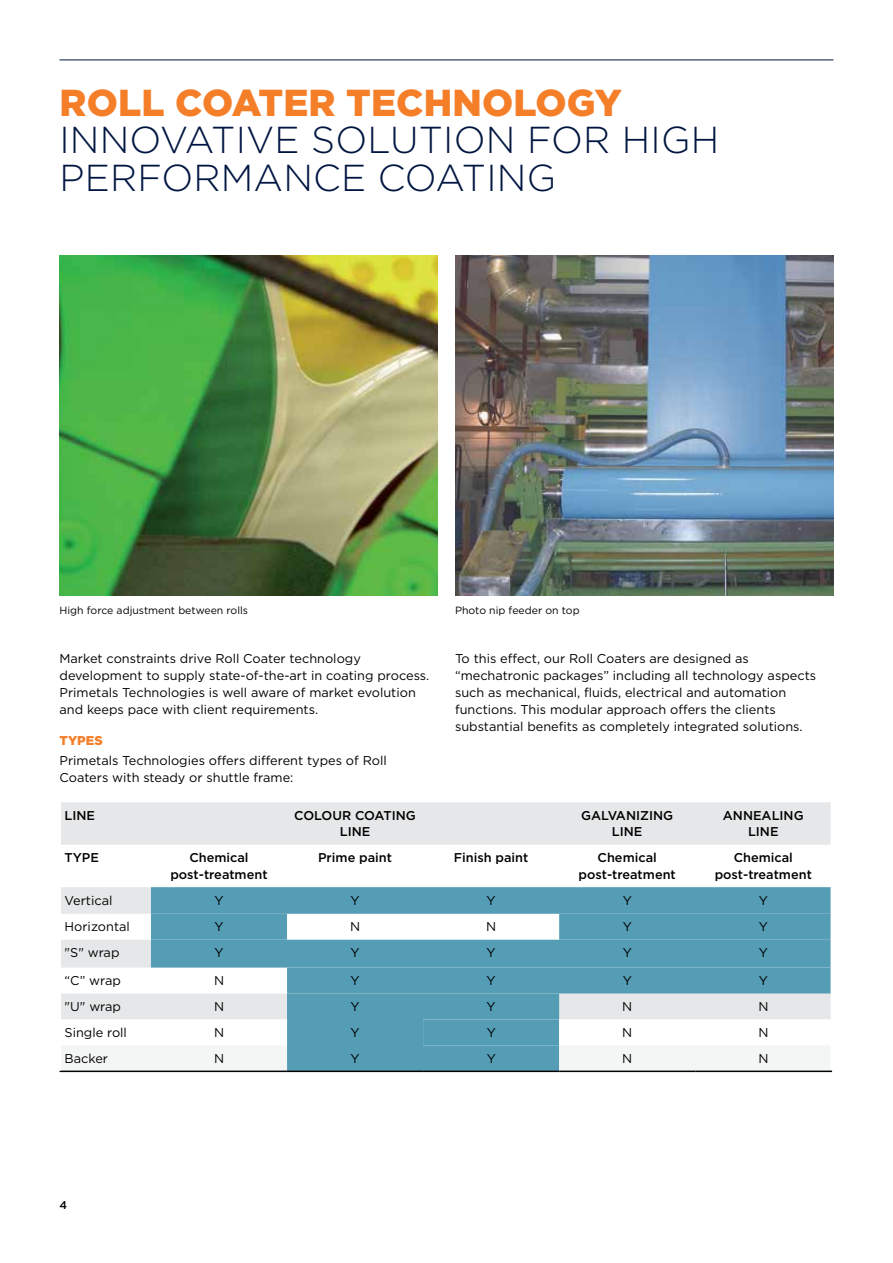
<style>
.page{position:relative;width:893px;height:1263px;background:#fff}
.page>*{position:absolute;margin:0;border:0;box-sizing:border-box;transform-origin:0 0}
.t1{font:300 37.5px/37.5px "Gotham";letter-spacing:.005em;color:#001641}
.t2{font:900 37.5px "Gotham";letter-spacing:.005em;color:#f57e29}
.t3{font:12.75px/17px "Gotham";color:#000}
.t4{font:500 12.75px/16.5px "Gotham";color:#000;text-align:center}
.t5{font:900 12.75px "Gotham";letter-spacing:.005em;color:#f57e29}
.t6{font:500 11.25px "Gotham";color:#000}
.t7{font:10.5px "Gotham";color:#000}
</style>
<div class="page">
<hr style="left:60px;top:60px;width:773px;height:1px;background:#001641">
<img style="left:60px;top:256px;width:378px;height:340px">
<img style="left:455px;top:256px;width:378px;height:340px">
<div style="left:61px;top:802px;width:770px;height:43px;background:#e6e7e8"></div>
<hr style="left:60px;top:1070px;width:91px;height:2px;background:#000">
<hr style="left:151px;top:1070px;width:136px;height:2px;background:#000">
<hr style="left:287px;top:1070px;width:136px;height:2px;background:#000">
<hr style="left:423px;top:1070px;width:136px;height:2px;background:#000">
<hr style="left:559px;top:1070px;width:136px;height:2px;background:#000">
<hr style="left:695px;top:1070px;width:137px;height:2px;background:#000">
<svg style="left:60px;top:887px;width:772px;height:184px"></svg>
<h1 class="t2" style="left:60px;top:77px;width:564px">ROLL COATER TECHNOLOGY</h1>
<h1 class="t1" style="left:60px;top:120px;width:661px">INNOVATIVE SOLUTION FOR HIGH<br>PERFORMANCE COATING</h1>
<p class="t7" style="left:60px;top:604px;width:190px">High force adjustment between rolls</p>
<p class="t7" style="left:455px;top:604px;width:126px">Photo nip feeder on top</p>
<p class="t3" style="left:455px;top:650px;width:363px">To this effect, our Roll Coaters are designed as “mechatronic packages” including all technology aspects such as mechanical, fluids, electrical and automation functions. This modular approach offers the clients substantial benefits as completely integrated solutions.</p>
<p class="t3" style="left:60px;top:650px;width:371px">Market constraints drive Roll Coater technology development to supply state-of-the-art in coating process.<br>Primetals Technologies is well aware of market evolution and keeps pace with client requirements.</p>
<p class="t5" style="left:60px;top:732px;width:45px">TYPES</p>
<p class="t3" style="left:60px;top:752px;width:329px">Primetals Technologies offers different types of Roll<br>Coaters with steady or shuttle frame:</p>
<p class="t4" style="left:65px;top:807px;width:32px">LINE</p>
<p class="t4" style="left:294px;top:807px;width:123px">COLOUR COATING<br>LINE</p>
<p class="t4" style="left:581px;top:807px;width:94px">GALVANIZING<br>LINE</p>
<p class="t4" style="left:723px;top:807px;width:82px">ANNEALING<br>LINE</p>
<p class="t4" style="left:65px;top:849px;width:36px">TYPE</p>
<p class="t4" style="left:170px;top:849px;width:99px">Chemical post-treatment</p>
<p class="t4" style="left:318px;top:849px;width:75px">Prime paint</p>
<p class="t4" style="left:454px;top:849px;width:76px">Finish paint</p>
<p class="t4" style="left:579px;top:849px;width:99px">Chemical post-treatment</p>
<p class="t4" style="left:715px;top:849px;width:99px">Chemical post-treatment</p>
<p class="t3" style="left:65px;top:891px;width:49px">Vertical</p>
<p class="t3" style="left:214px;top:891px;width:11px">Y</p>
<p class="t3" style="left:350px;top:891px;width:11px">Y</p>
<p class="t3" style="left:487px;top:891px;width:11px">Y</p>
<p class="t3" style="left:623px;top:891px;width:11px">Y</p>
<p class="t3" style="left:759px;top:891px;width:11px">Y</p>
<p class="t3" style="left:65px;top:918px;width:67px">Horizontal</p>
<p class="t3" style="left:214px;top:918px;width:11px">Y</p>
<p class="t3" style="left:350px;top:918px;width:12px">N</p>
<p class="t3" style="left:486px;top:918px;width:12px">N</p>
<p class="t3" style="left:623px;top:918px;width:11px">Y</p>
<p class="t3" style="left:759px;top:918px;width:11px">Y</p>
<p class="t3" style="left:65px;top:944px;width:56px">"S" wrap</p>
<p class="t3" style="left:214px;top:944px;width:11px">Y</p>
<p class="t3" style="left:351px;top:944px;width:11px">Y</p>
<p class="t3" style="left:487px;top:944px;width:11px">Y</p>
<p class="t3" style="left:623px;top:944px;width:11px">Y</p>
<p class="t3" style="left:759px;top:944px;width:11px">Y</p>
<p class="t3" style="left:65px;top:972px;width:58px">“C” wrap</p>
<p class="t3" style="left:214px;top:972px;width:12px">N</p>
<p class="t3" style="left:351px;top:972px;width:11px">Y</p>
<p class="t3" style="left:487px;top:972px;width:11px">Y</p>
<p class="t3" style="left:623px;top:972px;width:11px">Y</p>
<p class="t3" style="left:759px;top:972px;width:11px">Y</p>
<p class="t3" style="left:65px;top:998px;width:58px">"U" wrap</p>
<p class="t3" style="left:214px;top:998px;width:12px">N</p>
<p class="t3" style="left:351px;top:998px;width:11px">Y</p>
<p class="t3" style="left:487px;top:998px;width:11px">Y</p>
<p class="t3" style="left:622px;top:998px;width:12px">N</p>
<p class="t3" style="left:758px;top:998px;width:12px">N</p>
<p class="t3" style="left:65px;top:1024px;width:64px">Single roll</p>
<p class="t3" style="left:214px;top:1024px;width:12px">N</p>
<p class="t3" style="left:351px;top:1024px;width:11px">Y</p>
<p class="t3" style="left:487px;top:1024px;width:11px">Y</p>
<p class="t3" style="left:622px;top:1024px;width:12px">N</p>
<p class="t3" style="left:758px;top:1024px;width:12px">N</p>
<p class="t3" style="left:65px;top:1049px;width:45px">Backer</p>
<p class="t3" style="left:214px;top:1049px;width:12px">N</p>
<p class="t3" style="left:351px;top:1049px;width:11px">Y</p>
<p class="t3" style="left:487px;top:1049px;width:11px">Y</p>
<p class="t3" style="left:622px;top:1049px;width:12px">N</p>
<p class="t3" style="left:758px;top:1049px;width:12px">N</p>
<p class="t6" style="left:60px;top:1198px;width:9px">4</p>
</div>
